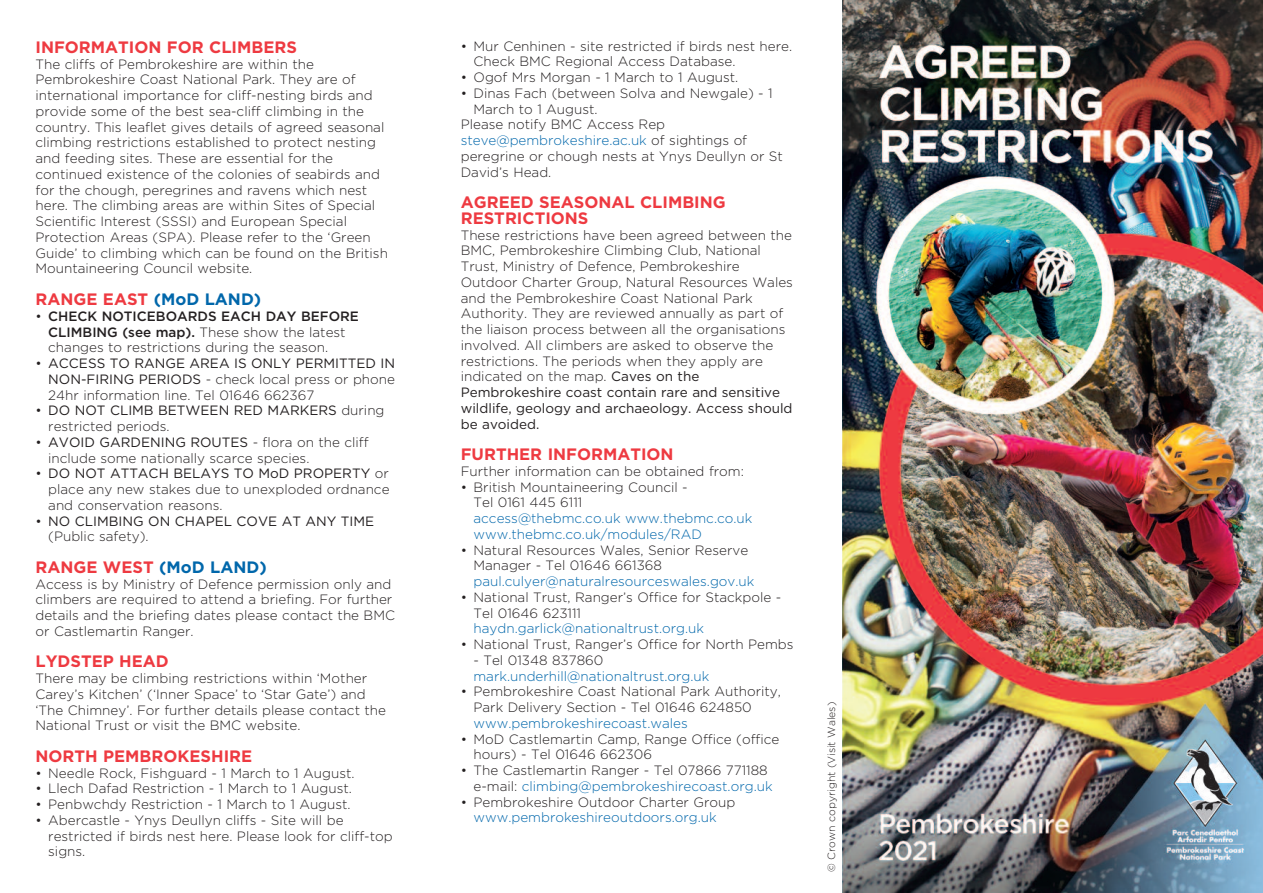
<style>
.page{position:relative;width:1263px;height:893px;background:#fff}
.page>*{position:absolute;margin:0;border:0;box-sizing:border-box;transform-origin:0 0}
.t1{font:700 16.5px/15.8px "Gotham";color:#ee3a41}
.t2{font:300 13.5px/15.8px "Gotham";color:#231f20}
.t3{font:300 13.5px/15.8px "Gotham";color:#0067ab}
.t4{font:13.5px/15.8px "Gotham";color:#231f20}
.t5{font:300 10.5px "Gotham";color:#231f20}
.s1{color:#0067ab}
.s2{font-weight:500}
.s3{font-weight:400}
.s4{font-weight:300}
.s5{color:#231f20}
</style>
<div class="page">
<img style="left:842px;top:0;width:421px;height:893px">
<p class="t1" style="left:36px;top:41px;width:263px">INFORMATION FOR CLIMBERS</p>
<p class="t2" style="left:36px;top:57px;width:354px">The cliffs of Pembrokeshire are within the Pembrokeshire Coast National Park. They are of international importance for cliff-nesting birds and provide some of the best sea-cliff climbing in the country. This leaflet gives details of agreed seasonal climbing restrictions established to protect nesting and feeding sites. These are essential for the continued existence of the colonies of seabirds and for the chough, peregrines and ravens which nest here. The climbing areas are within Sites of Special Scientific Interest (SSSI) and European Special Protection Areas (SPA). Please refer to the ‘Green Guide’ to climbing which can be found on the British Mountaineering Council website.</p>
<p class="t1" style="left:36px;top:293px;width:227px">RANGE EAST <span class="s1">(MoD LAND)</span></p>
<p class="t2" style="left:48px;top:309px;width:312px;text-indent:-13px">• <span class="s2">CHECK NOTICEBOARDS EACH DAY BEFORE<br>CLIMBING (see map).</span> These show the latest changes to restrictions during the season.</p>
<p class="t2" style="left:48px;top:356px;width:348px;text-align:justify;text-indent:-13px">• <span class="s3">ACCESS TO RANGE AREA IS ONLY PERMITTED IN NON-FIRING PERIODS</span> - check local press or phone 24hr information line. Tel 01646 662367</p>
<p class="t4" style="left:48px;top:404px;width:338px;text-indent:-13px"><span class="s4">•</span> DO NOT CLIMB BETWEEN RED MARKERS <span class="s4">during restricted periods.</span></p>
<p class="t2" style="left:48px;top:435px;width:322px;text-indent:-13px">• <span class="s3">AVOID GARDENING ROUTES</span> - flora on the cliff include some nationally scarce species.</p>
<p class="t2" style="left:48px;top:467px;width:343px;text-align:justify;text-indent:-13px">• <span class="s3">DO NOT ATTACH BELAYS TO MoD PROPERTY</span> or place any new stakes due to unexploded ordnance and conservation reasons.</p>
<p class="t4" style="left:48px;top:514px;width:327px;text-indent:-13px"><span class="s4">•</span> NO CLIMBING ON CHAPEL COVE AT ANY TIME <span class="s4">(Public safety).</span></p>
<p class="t1" style="left:36px;top:560px;width:233px">RANGE WEST <span class="s1">(MoD LAND)</span></p>
<p class="t2" style="left:36px;top:577px;width:361px">Access is by Ministry of Defence permission only and climbers are required to attend a briefing. For further details and the briefing dates please contact the BMC or Castlemartin Ranger.</p>
<p class="t1" style="left:36px;top:655px;width:135px">LYDSTEP HEAD</p>
<p class="t2" style="left:36px;top:671px;width:352px">There may be climbing restrictions within ‘Mother Carey’s Kitchen’ (‘Inner Space’ to ‘Star Gate’) and ‘The Chimney’. For further details please contact the National Trust or visit the BMC website.</p>
<p class="t1" style="left:36px;top:749px;width:218px">NORTH PEMBROKESHIRE</p>
<p class="t2" style="left:36px;top:766px;width:320px">• Needle Rock, Fishguard - 1 March to 1 August.</p>
<p class="t2" style="left:36px;top:782px;width:318px">• Llech Dafad Restriction - 1 March to 1 August.</p>
<p class="t2" style="left:36px;top:797px;width:317px">• Penbwchdy Restriction - 1 March to 1 August.</p>
<p class="t2" style="left:48px;top:813px;width:346px;text-indent:-13px">• Abercastle - Ynys Deullyn cliffs - Site will be restricted if birds nest here. Please look for cliff-top signs.</p>
<p class="t2" style="left:473px;top:39px;width:320px;text-indent:-13px">• Mur Cenhinen - site restricted if birds nest here.<br>Check BMC Regional Access Database.</p>
<p class="t2" style="left:461px;top:71px;width:279px">• Ogof Mrs Morgan - 1 March to 1 August.</p>
<p class="t2" style="left:461px;top:86px;width:313px">• Dinas Fach (between Solva and Newgale) - 1</p>
<p class="t2" style="left:473px;top:102px;width:126px">March to 1 August.</p>
<p class="t2" style="left:461px;top:118px;width:206px">Please notify BMC Access Rep</p>
<p class="t3" style="left:461px;top:134px;width:288px">steve@pembrokeshire.ac.uk <span class="s5">of sightings of</span></p>
<p class="t2" style="left:461px;top:149px;width:324px">peregrine or chough nests at Ynys Deullyn or St</p>
<p class="t2" style="left:461px;top:165px;width:92px">David’s Head.</p>
<p class="t1" style="left:461px;top:196px;width:267px">AGREED SEASONAL CLIMBING<br>RESTRICTIONS</p>
<p class="t2" style="left:461px;top:228px;width:334px">These restrictions have been agreed between the BMC, Pembrokeshire Climbing Club, National Trust, Ministry of Defence, Pembrokeshire Outdoor Charter Group, Natural Resources Wales and the Pembrokeshire Coast National Park Authority. They are reviewed annually as part of the liaison process between all the organisations involved. All climbers are asked to observe the restrictions. The periods when they apply are indicated on the map. <span class="s3">Caves on the Pembrokeshire coast contain rare and sensitive wildlife, geology and archaeology. Access should be avoided.</span></p>
<p class="t1" style="left:461px;top:448px;width:214px">FURTHER INFORMATION</p>
<p class="t2" style="left:461px;top:464px;width:285px">Further information can be obtained from:</p>
<p class="t2" style="left:473px;top:480px;width:216px;text-indent:-13px">• British Mountaineering Council -<br>Tel 0161 445 6111</p>
<p class="t3" style="left:473px;top:512px;width:280px">access@thebmc.co.uk www.thebmc.co.uk www.thebmc.co.uk/modules/RAD</p>
<p class="t2" style="left:473px;top:543px;width:276px;text-indent:-13px">• Natural Resources Wales, Senior Reserve<br>Manager - Tel 01646 661368</p>
<p class="t3" style="left:473px;top:575px;width:282px">paul.culyer@naturalresourceswales.gov.uk</p>
<p class="t2" style="left:473px;top:590px;width:309px;text-indent:-13px">• National Trust, Ranger’s Office for Stackpole -<br>Tel 01646 623111</p>
<p class="t3" style="left:473px;top:622px;width:232px">haydn.garlick@nationaltrust.org.uk</p>
<p class="t2" style="left:461px;top:638px;width:334px">• National Trust, Ranger’s Office for North Pembs</p>
<p class="t2" style="left:473px;top:653px;width:131px">- Tel 01348 837860</p>
<p class="t3" style="left:473px;top:669px;width:237px">mark.underhill@nationaltrust.org.uk</p>
<p class="t2" style="left:473px;top:685px;width:309px;text-indent:-13px">• Pembrokeshire Coast National Park Authority,<br>Park Delivery Section - Tel 01646 624850</p>
<p class="t3" style="left:473px;top:716px;width:216px">www.pembrokeshirecoast.wales</p>
<p class="t2" style="left:473px;top:732px;width:307px;text-indent:-13px">• MoD Castlemartin Camp, Range Office (office hours) - Tel 01646 662306</p>
<p class="t2" style="left:473px;top:764px;width:301px;text-indent:-13px">• The Castlemartin Ranger - Tel 07866 771188 e-mail: <span class="s1">climbing@pembrokeshirecoast.org.uk</span></p>
<p class="t2" style="left:461px;top:795px;width:276px">• Pembrokeshire Outdoor Charter Group</p>
<p class="t3" style="left:473px;top:811px;width:245px">www.pembrokeshireoutdoors.org.uk</p>
<p class="t5" style="left:828px;top:872px;width:172px;rotate:-90deg">© Crown copyright (Visit Wales)</p>
</div>
